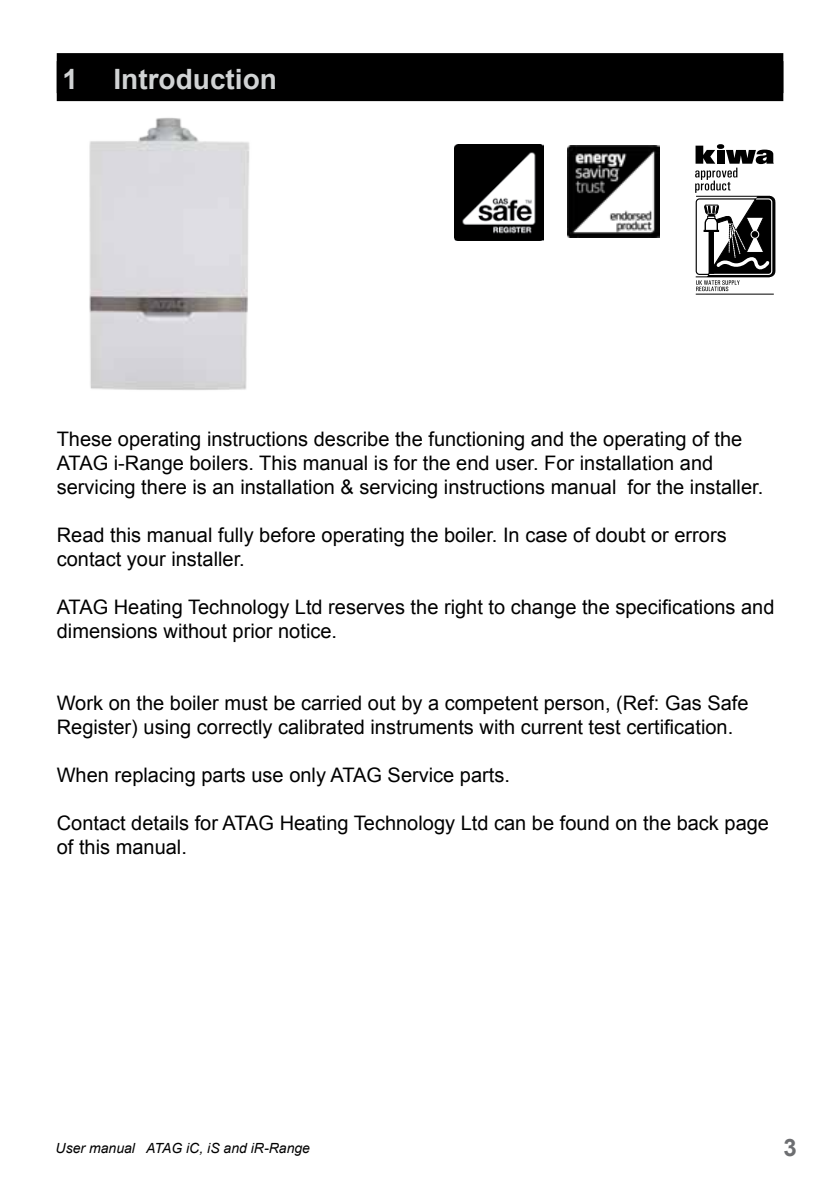
<style>
.page{position:relative;width:840px;height:1191px;background:#fff}
.page>*{position:absolute;margin:0;border:0;box-sizing:border-box;transform-origin:0 0}
.t1{font:700 28px "Arial";color:#d1d3d4}
.t2{font:700 24px "Arial";color:#6d6e71}
.t3{font:20px/24px "Arial";color:#000}
.t4{font:italic 14px "Arial";color:#000}
</style>
<div class="page">
<div style="left:57px;top:61px;width:725px;height:40px;background:#000"></div>
<div style="left:57px;top:53px;width:725px;height:40px;background:#000"></div>
<img style="left:454px;top:144px;width:89px;height:97px">
<hr style="left:695px;top:294px;width:78px;height:1px;background:#000">
<svg style="left:695px;top:144px;width:80px;height:147px"></svg>
<hr style="left:695px;top:196px;width:74px;height:1px;background:#000">
<hr style="left:695px;top:276px;width:74px;height:1px;background:#000">
<img style="left:89px;top:117px;width:161px;height:273px">
<img style="left:567px;top:145px;width:92px;height:92px">
<h1 class="t1" style="left:62px;top:64px;width:17px">1</h1>
<h1 class="t1" style="left:113px;top:64px;width:165px">Introduction</h1>
<p class="t3" style="left:57px;top:427px;width:707px">These operating instructions describe the functioning and the operating of the<br>ATAG i-Range boilers. This manual is for the end user. For installation and servicing there is an installation &amp; servicing instructions manual for the installer.</p>
<p class="t3" style="left:57px;top:523px;width:671px">Read this manual fully before operating the boiler. In case of doubt or errors contact your installer.</p>
<p class="t3" style="left:57px;top:595px;width:719px">ATAG Heating Technology Ltd reserves the right to change the specifications and dimensions without prior notice.</p>
<p class="t3" style="left:57px;top:691px;width:693px">Work on the boiler must be carried out by a competent person, (Ref: Gas Safe<br>Register) using correctly calibrated instruments with current test certification.</p>
<p class="t3" style="left:57px;top:763px;width:454px">When replacing parts use only ATAG Service parts.</p>
<p class="t3" style="left:57px;top:811px;width:713px">Contact details for ATAG Heating Technology Ltd can be found on the back page of this manual.</p>
<p class="t4" style="left:56px;top:1140px;width:256px">User manual ATAG iC, iS and iR-Range</p>
<p class="t2" style="left:783px;top:1134px;width:15px">3</p>
</div>
